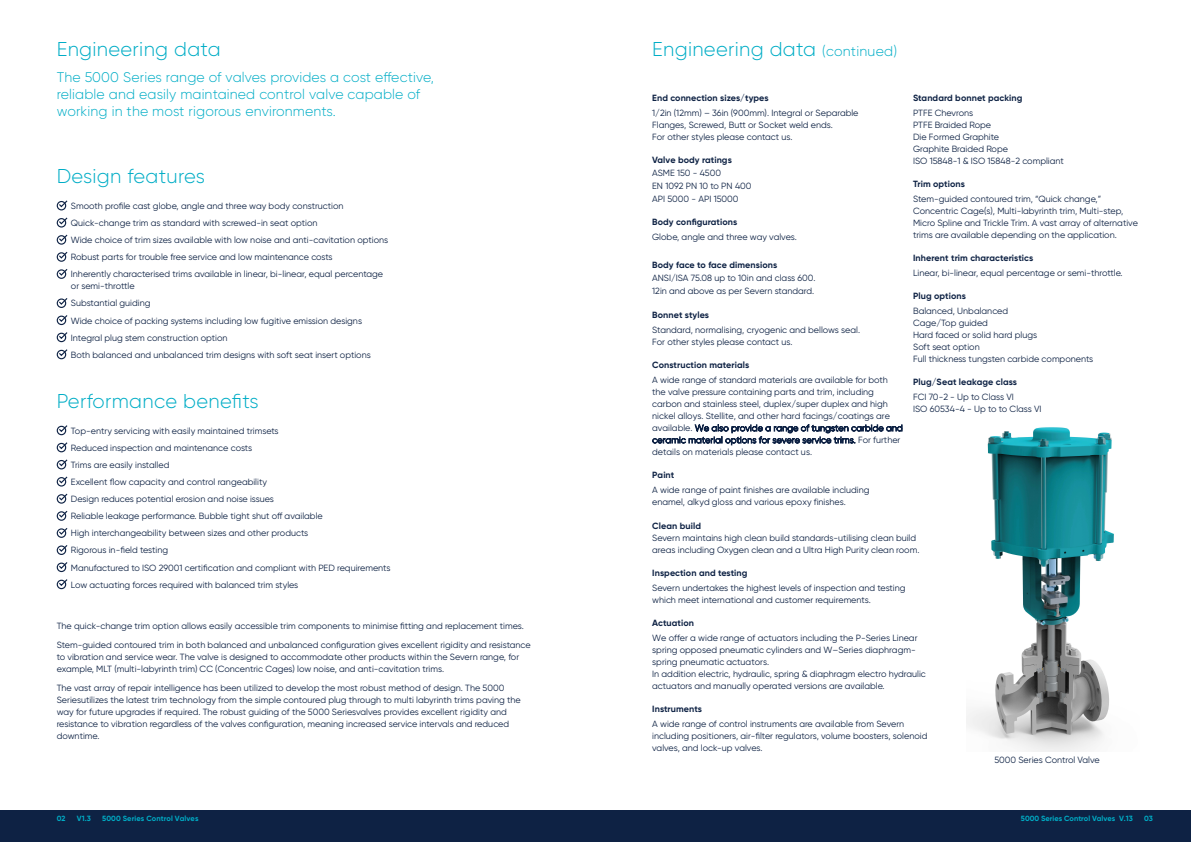
<style>
.page{position:relative;width:1191px;height:842px;background:#fff}
.page>*{position:absolute;margin:0;border:0;box-sizing:border-box;transform-origin:0 0}
.t1{font:300 20px "Gilroy";letter-spacing:.015em;color:#00adc6}
.t2{font:300 14px/17px "Gilroy";letter-spacing:.01em;color:#00adc6}
.t3{font:9px/12px "Gilroy";color:#0e2244}
.t4{font:700 9px "Gilroy";letter-spacing:.01em;color:#0e2244}
.t5{font:700 7.5px "Gilroy";letter-spacing:.005em;color:#00adc6}
.s1{font-size:14px}
.s2{font-weight:300}
</style>
<div class="page">
<div style="left:0;top:811px;width:1191px;height:31px;background:#0e2244"></div>
<div style="left:57px;top:201px;width:9px;height:9px;border:1px solid #0e2244;border-radius:50%"></div>
<svg style="left:58px;top:200px;width:10px;height:8px"></svg>
<div style="left:57px;top:218px;width:9px;height:10px;border:1px solid #0e2244;border-radius:50%"></div>
<svg style="left:58px;top:217px;width:10px;height:8px"></svg>
<div style="left:57px;top:235px;width:9px;height:10px;border:1px solid #0e2244;border-radius:50%"></div>
<svg style="left:58px;top:234px;width:10px;height:8px"></svg>
<div style="left:57px;top:252px;width:9px;height:10px;border:1px solid #0e2244;border-radius:50%"></div>
<svg style="left:58px;top:251px;width:10px;height:8px"></svg>
<div style="left:57px;top:269px;width:9px;height:10px;border:1px solid #0e2244;border-radius:50%"></div>
<svg style="left:58px;top:269px;width:10px;height:8px"></svg>
<div style="left:57px;top:298px;width:9px;height:10px;border:1px solid #0e2244;border-radius:50%"></div>
<svg style="left:58px;top:298px;width:10px;height:8px"></svg>
<div style="left:57px;top:316px;width:9px;height:9px;border:1px solid #0e2244;border-radius:50%"></div>
<svg style="left:58px;top:315px;width:10px;height:8px"></svg>
<div style="left:57px;top:333px;width:9px;height:9px;border:1px solid #0e2244;border-radius:50%"></div>
<svg style="left:58px;top:332px;width:10px;height:8px"></svg>
<div style="left:57px;top:350px;width:9px;height:9px;border:1px solid #0e2244;border-radius:50%"></div>
<svg style="left:58px;top:349px;width:10px;height:8px"></svg>
<div style="left:57px;top:426px;width:9px;height:9px;border:1px solid #0e2244;border-radius:50%"></div>
<svg style="left:58px;top:425px;width:10px;height:8px"></svg>
<div style="left:57px;top:443px;width:9px;height:9px;border:1px solid #0e2244;border-radius:50%"></div>
<svg style="left:58px;top:442px;width:10px;height:8px"></svg>
<div style="left:57px;top:460px;width:9px;height:9px;border:1px solid #0e2244;border-radius:50%"></div>
<svg style="left:58px;top:459px;width:10px;height:8px"></svg>
<div style="left:57px;top:477px;width:9px;height:10px;border:1px solid #0e2244;border-radius:50%"></div>
<svg style="left:58px;top:476px;width:10px;height:8px"></svg>
<div style="left:57px;top:494px;width:9px;height:10px;border:1px solid #0e2244;border-radius:50%"></div>
<svg style="left:58px;top:493px;width:10px;height:8px"></svg>
<div style="left:57px;top:511px;width:9px;height:10px;border:1px solid #0e2244;border-radius:50%"></div>
<svg style="left:58px;top:510px;width:10px;height:8px"></svg>
<div style="left:57px;top:528px;width:9px;height:10px;border:1px solid #0e2244;border-radius:50%"></div>
<svg style="left:58px;top:528px;width:10px;height:8px"></svg>
<div style="left:57px;top:545px;width:9px;height:10px;border:1px solid #0e2244;border-radius:50%"></div>
<svg style="left:58px;top:545px;width:10px;height:8px"></svg>
<div style="left:57px;top:563px;width:9px;height:9px;border:1px solid #0e2244;border-radius:50%"></div>
<svg style="left:58px;top:562px;width:10px;height:8px"></svg>
<div style="left:57px;top:580px;width:9px;height:9px;border:1px solid #0e2244;border-radius:50%"></div>
<svg style="left:58px;top:579px;width:10px;height:8px"></svg>
<img style="left:966px;top:427px;width:148px;height:324px">
<h1 class="t1" style="left:57px;top:37px;width:165px">Engineering data</h1>
<h2 class="t2" style="left:57px;top:69px;width:379px">The 5000 Series range of valves provides a cost effective, reliable and easily maintained control valve capable of working in the most rigorous environments.</h2>
<h1 class="t1" style="left:57px;top:164px;width:150px">Design features</h1>
<p class="t3" style="left:71px;top:197px;width:319px;line-height:17.1px">Smooth profile cast globe, angle and three way body construction Quick-change trim as standard with screwed-in seat option<br>Wide choice of trim sizes available with low noise and anti-cavitation options Robust parts for trouble free service and low maintenance costs<br>Inherently characterised trims available in linear, bi-linear, equal percentage</p>
<p class="t3" style="left:71px;top:278px;width:301px;line-height:17.1px">or semi-throttle<br>Substantial guiding<br>Wide choice of packing systems including low fugitive emission designs Integral plug stem construction option<br>Both balanced and unbalanced trim designs with soft seat insert options</p>
<h1 class="t1" style="left:57px;top:388px;width:203px">Performance benefits</h1>
<p class="t3" style="left:71px;top:422px;width:321px;line-height:17.1px">Top-entry servicing with easily maintained trimsets<br>Reduced inspection and maintenance costs<br>Trims are easily installed<br>Excellent flow capacity and control rangeability<br>Design reduces potential erosion and noise issues<br>Reliable leakage performance. Bubble tight shut off available<br>High interchangeability between sizes and other products<br>Rigorous in-field testing<br>Manufactured to ISO 29001 certification and compliant with PED requirements Low actuating forces required with balanced trim styles</p>
<p class="t3" style="left:57px;top:616px;width:475px;line-height:19.1px">The quick-change trim option allows easily accessible trim components to minimise fitting and replacement times.<br>Stem-guided contoured trim in both balanced and unbalanced configuration gives excellent rigidity and resistance</p>
<p class="t3" style="left:57px;top:650px;width:464px">to vibration and service wear. The valve is designed to accommodate other products within the Severn range, for example, MLT (multi-labyrinth trim) CC (Concentric Cages) low noise, and anti-cavitation trims.</p>
<p class="t3" style="left:57px;top:681px;width:465px">The vast array of repair intelligence has been utilized to develop the most robust method of design. The 5000<br>Seriesutilizes the latest trim technology from the simple contoured plug through to multi labyrinth trims paving the way for future upgrades if required. The robust guiding of the 5000 Seriesvalves provides excellent rigidity and resistance to vibration regardless of the valves configuration, meaning increased service intervals and reduced downtime.</p>
<h1 class="t1" style="left:652px;top:37px;width:246px">Engineering data <span class="s1">(continued)</span></h1>
<p class="t4" style="left:652px;top:92px;width:118px">End connection sizes/types</p>
<p class="t3" style="left:652px;top:106px;width:208px">1/2in (12mm) – 36in (900mm). Integral or Separable<br>Flanges, Screwed, Butt or Socket weld ends.<br>For other styles please contact us.</p>
<p class="t4" style="left:652px;top:154px;width:81px">Valve body ratings</p>
<p class="t3" style="left:652px;top:166px;width:101px;line-height:12.9px">ASME 150 - 4500<br>EN 1092 PN 10 to PN 400<br>API 5000 - API 15000</p>
<p class="t4" style="left:652px;top:216px;width:87px">Body configurations</p>
<p class="t3" style="left:652px;top:231px;width:146px">Globe, angle and three way valves.</p>
<p class="t4" style="left:652px;top:259px;width:127px">Body face to face dimensions</p>
<p class="t3" style="left:652px;top:271px;width:165px;line-height:13.4px">ANSI/ISA 75.08 up to 10in and class 600.<br>12in and above as per Severn standard.</p>
<p class="t4" style="left:652px;top:309px;width:58px">Bonnet styles</p>
<p class="t3" style="left:652px;top:323px;width:209px">Standard, normalising, cryogenic and bellows seal.<br>For other styles please contact us.</p>
<p class="t4" style="left:652px;top:359px;width:99px">Construction materials</p>
<p class="t3" style="left:652px;top:374px;width:252px">A wide range of standard materials are available for both the valve pressure containing parts and trim, including carbon and stainless steel, duplex/super duplex and high nickel alloys. Stellite, and other hard facings/coatings are available. <span class="s2">We also provide a range of tungsten carbide and ceramic material options for severe service trims.</span> For further details on materials please contact us.</p>
<p class="t4" style="left:652px;top:470px;width:24px">Paint</p>
<p class="t3" style="left:652px;top:484px;width:219px">A wide range of paint finishes are available including enamel, alkyd gloss and various epoxy finishes.</p>
<p class="t4" style="left:652px;top:520px;width:50px">Clean build</p>
<p class="t3" style="left:652px;top:531px;width:269px">Severn maintains high clean build standards-utilising clean build areas including Oxygen clean and a Ultra High Purity clean room.</p>
<p class="t4" style="left:652px;top:567px;width:97px">Inspection and testing</p>
<p class="t3" style="left:652px;top:581px;width:255px">Severn undertakes the highest levels of inspection and testing which meet international and customer requirements.</p>
<p class="t4" style="left:652px;top:617px;width:43px">Actuation</p>
<p class="t3" style="left:652px;top:632px;width:275px">We offer a wide range of actuators including the P-Series Linear spring opposed pneumatic cylinders and W–Series diaphragm&shy;spring pneumatic actuators.<br>In addition electric, hydraulic, spring &amp; diaphragm electro hydraulic actuators and manually operated versions are available.</p>
<p class="t4" style="left:652px;top:703px;width:51px">Instruments</p>
<p class="t3" style="left:652px;top:718px;width:277px">A wide range of control instruments are available from Severn including positioners, air-filter regulators, volume boosters, solenoid valves, and lock-up valves.</p>
<p class="t4" style="left:913px;top:92px;width:111px">Standard bonnet packing</p>
<p class="t3" style="left:913px;top:106px;width:152px">PTFE Chevrons<br>PTFE Braided Rope<br>Die Formed Graphite<br>Graphite Braided Rope<br>ISO 15848-1 &amp; ISO 15848-2 compliant</p>
<p class="t4" style="left:913px;top:178px;width:53px">Trim options</p>
<p class="t3" style="left:913px;top:192px;width:226px">Stem-guided contoured trim, “Quick change,” Concentric Cage(s), Multi-labyrinth trim, Multi-step, Micro Spline and Trickle Trim. A vast array of alternative trims are available depending on the application.</p>
<p class="t4" style="left:913px;top:252px;width:122px">Inherent trim characteristics</p>
<p class="t3" style="left:913px;top:267px;width:211px">Linear, bi-linear, equal percentage or semi-throttle.</p>
<p class="t4" style="left:913px;top:290px;width:54px">Plug options</p>
<p class="t3" style="left:913px;top:305px;width:182px">Balanced, Unbalanced<br>Cage/Top guided<br>Hard faced or solid hard plugs<br>Soft seat option<br>Full thickness tungsten carbide components</p>
<p class="t4" style="left:913px;top:377px;width:105px">Plug/Seat leakage class</p>
<p class="t3" style="left:913px;top:391px;width:130px">FCI 70-2 - Up to Class VI<br>ISO 60534-4 - Up to to Class VI</p>
<p class="t3" style="left:994px;top:753px;width:107px">5000 Series Control Valve</p>
<p class="t5" style="left:57px;top:814px;width:10px">02</p>
<p class="t5" style="left:77px;top:814px;width:16px">V1.3</p>
<p class="t5" style="left:102px;top:814px;width:98px">5000 Series Control Valves</p>
<p class="t5" style="left:1021px;top:814px;width:113px">5000 Series Control Valves V.13</p>
<p class="t5" style="left:1144px;top:814px;width:10px">03</p>
</div>
